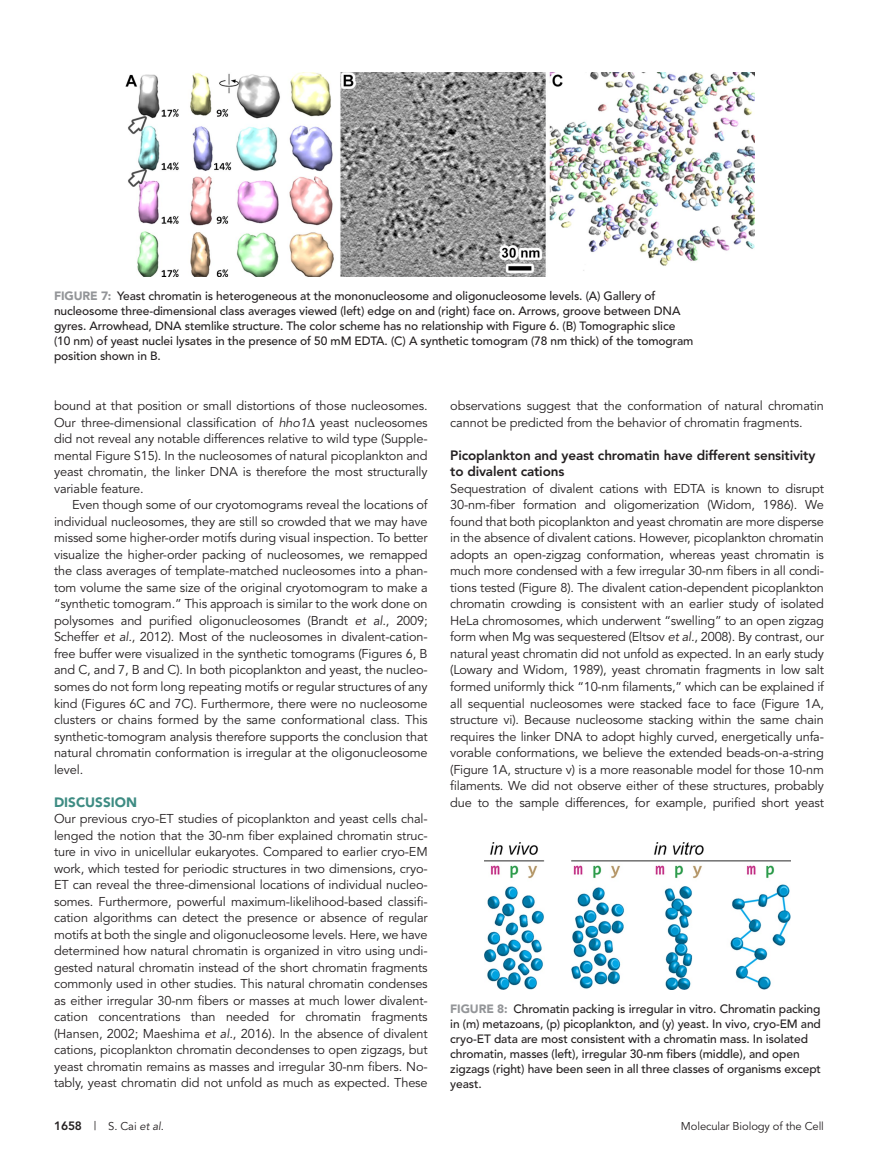
<style>
.page{position:relative;width:878px;height:1175px;background:#fff}
.page>*{position:absolute;margin:0;border:0;box-sizing:border-box;transform-origin:0 0}
.t1{font:800 13.5px/16.5px "Avenir";letter-spacing:-.01em;color:#231f20}
.t2{font:900 13.5px "Avenir";color:#3e8c83}
.ParaFL{font:12.75px/16.5px "Avenir";letter-spacing:-.01em;color:#231f20;text-align:justify}
.Para{font:12.75px/16.5px "Avenir";letter-spacing:-.01em;color:#231f20;text-align:justify}
.FigCaption_35_5p{font:500 12px/15px "Avenir";letter-spacing:-.01em;color:#231f20}
.FigCaption{font:500 12px/15px "Avenir";letter-spacing:-.01em;color:#231f20}
.t3{font:11.25px "Avenir";letter-spacing:-.01em;color:#231f20}
.s1{font-weight:900;color:#939598}
.s2{font-style:italic}
.s3{font-weight:800;font-size:12px}
.s4{font-size:12px}
</style>
<div class="page">
<img style="left:125px;top:72px;width:629px;height:204px">
<img style="left:484px;top:843px;width:306px;height:146px">
<p class="FigCaption_35_5p" style="left:54px;top:289px;width:640px"><span class="s1">FIGURE 7:</span> Yeast chromatin is heterogeneous at the mononucleosome and oligonucleosome levels. (A) Gallery of nucleosome three-dimensional class averages viewed (left) edge on and (right) face on. Arrows, groove between DNA gyres. Arrowhead, DNA stemlike structure. The color scheme has no relationship with Figure 6. (B) Tomographic slice (10 nm) of yeast nuclei lysates in the presence of 50 mM EDTA. (C) A synthetic tomogram (78 nm thick) of the tomogram position shown in B.</p>
<p class="ParaFL" style="left:54px;top:398px;width:375px">bound at that position or small distortions of those nucleosomes.<br>Our three-dimensional classification of <span class="s2">hho1</span> yeast nucleosomes did not reveal any notable differences relative to wild type (Supple&shy;mental Figure S15). In the nucleosomes of natural picoplankton and yeast chromatin, the linker DNA is therefore the most structurally variable feature.</p>
<p class="Para" style="left:54px;top:497px;width:375px;text-indent:18px">Even though some of our cryotomograms reveal the locations of individual nucleosomes, they are still so crowded that we may have missed some higher-order motifs during visual inspection. To better visualize the higher-order packing of nucleosomes, we remapped the class averages of template-matched nucleosomes into a phan&shy;tom volume the same size of the original cryotomogram to make a “synthetic tomogram.” This approach is similar to the work done on polysomes and purified oligonucleosomes (Brandt <span class="s2">et al.</span>, 2009; Scheffer <span class="s2">et al.</span>, 2012). Most of the nucleosomes in divalent-cation&shy;free buffer were visualized in the synthetic tomograms (Figures 6, B and C, and 7, B and C). In both picoplankton and yeast, the nucleo&shy;somes do not form long repeating motifs or regular structures of any kind (Figures 6C and 7C). Furthermore, there were no nucleosome clusters or chains formed by the same conformational class. This synthetic-tomogram analysis therefore supports the conclusion that natural chromatin conformation is irregular at the oligonucleosome level.</p>
<h1 class="t2" style="left:54px;top:793px;width:84px">DISCUSSION</h1>
<p class="ParaFL" style="left:54px;top:810px;width:375px">Our previous cryo-ET studies of picoplankton and yeast cells chal&shy;lenged the notion that the 30-nm fiber explained chromatin struc&shy;ture in vivo in unicellular eukaryotes. Compared to earlier cryo-EM work, which tested for periodic structures in two dimensions, cryo-ET can reveal the three-dimensional locations of individual nucleo&shy;somes. Furthermore, powerful maximum-likelihood-based classifi&shy;cation algorithms can detect the presence or absence of regular motifs at both the single and oligonucleosome levels. Here, we have determined how natural chromatin is organized in vitro using undi&shy;gested natural chromatin instead of the short chromatin fragments commonly used in other studies. This natural chromatin condenses as either irregular 30-nm fibers or masses at much lower divalent&shy;cation concentrations than needed for chromatin fragments (Hansen, 2002; Maeshima <span class="s2">et al.</span>, 2016). In the absence of divalent cations, picoplankton chromatin decondenses to open zigzags, but yeast chromatin remains as masses and irregular 30-nm fibers. No&shy;tably, yeast chromatin did not unfold as much as expected. These</p>
<p class="ParaFL" style="left:450px;top:398px;width:375px">observations suggest that the conformation of natural chromatin cannot be predicted from the behavior of chromatin fragments.</p>
<h2 class="t1" style="left:450px;top:447px;width:366px">Picoplankton and yeast chromatin have different sensitivity to divalent cations</h2>
<p class="ParaFL" style="left:450px;top:480px;width:375px">Sequestration of divalent cations with EDTA is known to disrupt 30-nm-fiber formation and oligomerization (Widom, 1986). We found that both picoplankton and yeast chromatin are more disperse in the absence of divalent cations. However, picoplankton chromatin adopts an open-zigzag conformation, whereas yeast chromatin is much more condensed with a few irregular 30-nm fibers in all condi&shy;tions tested (Figure 8). The divalent cation-dependent picoplankton chromatin crowding is consistent with an earlier study of isolated HeLa chromosomes, which underwent “swelling” to an open zigzag form when Mg was sequestered (Eltsov <span class="s2">et al.</span>, 2008). By contrast, our natural yeast chromatin did not unfold as expected. In an early study (Lowary and Widom, 1989), yeast chromatin fragments in low salt formed uniformly thick “10-nm filaments,” which can be explained if all sequential nucleosomes were stacked face to face (Figure 1A, structure vi). Because nucleosome stacking within the same chain requires the linker DNA to adopt highly curved, energetically unfa&shy;vorable conformations, we believe the extended beads-on-a-string (Figure 1A, structure v) is a more reasonable model for those 10-nm filaments. We did not observe either of these structures, probably due to the sample differences, for example, purified short yeast</p>
<p class="FigCaption" style="left:450px;top:1001px;width:372px"><span class="s1">FIGURE 8:</span> Chromatin packing is irregular in vitro. Chromatin packing in (m) metazoans, (p) picoplankton, and (y) yeast. In vivo, cryo-EM and cryo-ET data are most consistent with a chromatin mass. In isolated chromatin, masses (left), irregular 30-nm fibers (middle), and open zigzags (right) have been seen in all three classes of organisms except yeast.</p>
<p class="t3" style="left:54px;top:1119px;width:111px"><span class="s3">1658</span> <span class="s4">|</span> S. Cai <span class="s2">et al</span>.</p>
<p class="t3" style="left:681px;top:1119px;width:144px">Molecular Biology of the Cell</p>
</div>
